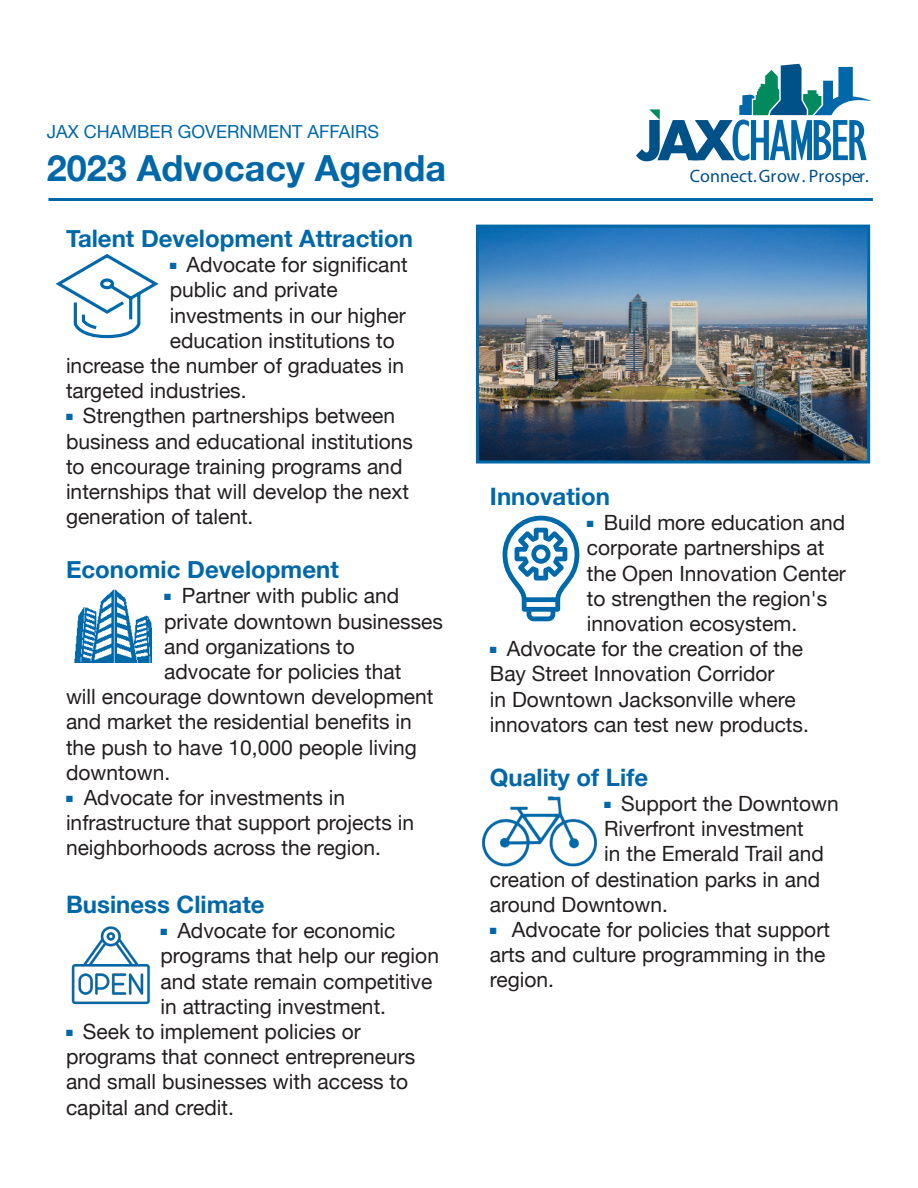
<style>
.page{position:relative;width:918px;height:1188px;background:#fff}
.page>*{position:absolute;margin:0;border:0;box-sizing:border-box;transform-origin:0 0}
.Text_Bold{font:700 36px "Helvetica Neue";color:#0068a9}
.Text_Bold-2{font:700 24px "Helvetica Neue";color:#0068a9}
.Text_Bold-3{font:21px/25.2px "Helvetica Neue";color:#231f20}
.Text_Bold-4{font:18px "Helvetica Neue";color:#0068a9}
.t1{font:18px "Myriad Pro";color:#005187}
.s1{color:#0068a9}
</style>
<div class="page">
<svg style="left:636px;top:64px;width:235px;height:97px"></svg>
<hr style="left:48px;top:198px;width:825px;height:3px;background:#0068a9">
<img style="left:480px;top:229px;width:386px;height:231px">
<div style="left:476px;top:225px;width:394px;height:239px;border:3px solid #0068a9"></div>
<svg style="left:503px;top:516px;width:76px;height:105px"></svg>
<svg style="left:55px;top:254px;width:104px;height:85px"></svg>
<img style="left:74px;top:589px;width:78px;height:74px">
<img style="left:482px;top:796px;width:116px;height:71px">
<img style="left:71px;top:926px;width:79px;height:79px">
<p class="Text_Bold-4" style="left:47px;top:119px;width:334px">JAX CHAMBER GOVERNMENT AFFAIRS</p>
<p class="Text_Bold" style="left:47px;top:140px;width:401px">2023 Advocacy Agenda</p>
<p class="Text_Bold-2" style="left:66px;top:220px;width:349px">Talent Development Attraction</p>
<p class="Text_Bold-3" style="left:170px;top:253px;width:240px"><span class="s1">■</span> Advocate for significant</p>
<p class="Text_Bold-3" style="left:170px;top:279px;width:170px">public and private</p>
<p class="Text_Bold-3" style="left:170px;top:304px;width:238px">investments in our higher</p>
<p class="Text_Bold-3" style="left:170px;top:329px;width:227px">education institutions to</p>
<p class="Text_Bold-3" style="left:66px;top:354px;width:340px">increase the number of graduates in</p>
<p class="Text_Bold-3" style="left:66px;top:379px;width:182px">targeted industries.</p>
<p class="Text_Bold-3" style="left:66px;top:405px;width:348px"><span class="s1">■</span> Strengthen partnerships between business and educational institutions to encourage training programs and internships that will develop the next generation of talent.</p>
<p class="Text_Bold-2" style="left:66px;top:551px;width:274px">Economic Development</p>
<p class="Text_Bold-3" style="left:164px;top:585px;width:237px"><span class="s1">■</span> Partner with public and</p>
<p class="Text_Bold-3" style="left:164px;top:610px;width:280px">private downtown businesses</p>
<p class="Text_Bold-3" style="left:164px;top:635px;width:192px">and organizations to</p>
<p class="Text_Bold-3" style="left:164px;top:660px;width:239px">advocate for policies that</p>
<p class="Text_Bold-3" style="left:66px;top:685px;width:369px">will encourage downtown development</p>
<p class="Text_Bold-3" style="left:66px;top:711px;width:347px">and market the residential benefits in</p>
<p class="Text_Bold-3" style="left:66px;top:736px;width:352px">the push to have 10,000 people living</p>
<p class="Text_Bold-3" style="left:66px;top:761px;width:106px">downtown.</p>
<p class="Text_Bold-3" style="left:66px;top:786px;width:350px"><span class="s1">■</span> Advocate for investments in infrastructure that support projects in neighborhoods across the region.</p>
<p class="Text_Bold-2" style="left:66px;top:886px;width:200px">Business Climate</p>
<p class="Text_Bold-3" style="left:160px;top:919px;width:280px"><span class="s1">■</span> Advocate for economic programs that help our region and state remain competitive in attracting investment.</p>
<p class="Text_Bold-3" style="left:66px;top:1020px;width:351px"><span class="s1">■</span> Seek to implement policies or programs that connect entrepreneurs and small businesses with access to capital and credit.</p>
<p class="t1" style="left:690px;top:165px;width:181px">Connect. Grow. Prosper.</p>
<p class="Text_Bold-2" style="left:490px;top:478px;width:121px">Innovation</p>
<p class="Text_Bold-3" style="left:587px;top:511px;width:261px"><span class="s1">■</span> Build more education and corporate partnerships at the Open Innovation Center to strengthen the region's innovation ecosystem.</p>
<p class="Text_Bold-3" style="left:490px;top:637px;width:320px"><span class="s1">■</span> Advocate for the creation of the<br>Bay Street Innovation Corridor<br>in Downtown Jacksonville where innovators can test new products.</p>
<p class="Text_Bold-2" style="left:490px;top:758px;width:160px">Quality of Life</p>
<p class="Text_Bold-3" style="left:604px;top:792px;width:236px"><span class="s1">■</span> Support the Downtown</p>
<p class="Text_Bold-3" style="left:604px;top:817px;width:201px">Riverfront investment</p>
<p class="Text_Bold-3" style="left:604px;top:842px;width:221px">in the Emerald Trail and</p>
<p class="Text_Bold-3" style="left:490px;top:868px;width:332px">creation of destination parks in and</p>
<p class="Text_Bold-3" style="left:490px;top:893px;width:180px">around Downtown.</p>
<p class="Text_Bold-3" style="left:490px;top:918px;width:342px"><span class="s1">■</span> Advocate for policies that support arts and culture programming in the region.</p>
</div>
